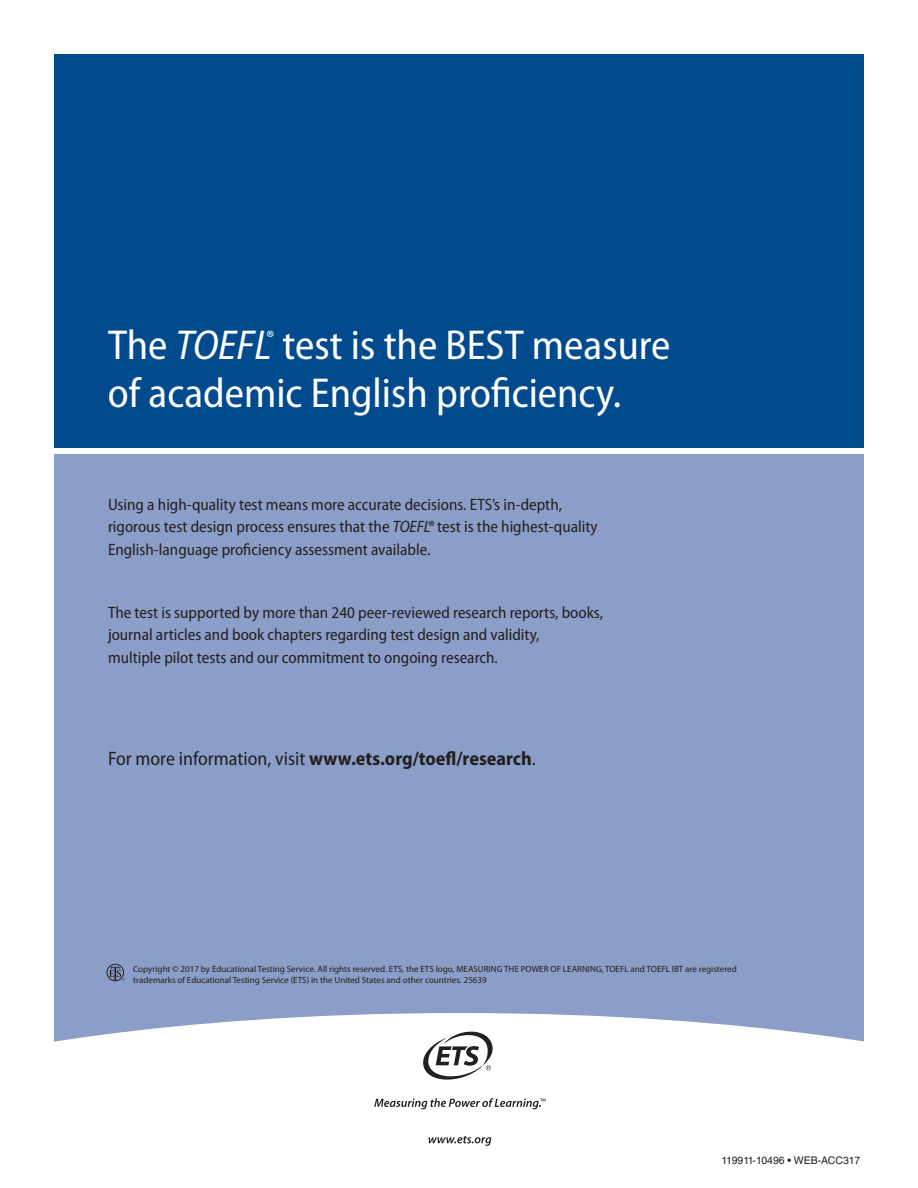
<style>
.page{position:relative;width:918px;height:1188px;background:#fff}
.page>*{position:absolute;margin:0;border:0;box-sizing:border-box;transform-origin:0 0}
.t1{font:semi-condensed 42px/48px "Myriad Pro";color:#fff}
.t2{font:700 semi-condensed 19.5px "Myriad Pro";color:#231f20}
.t3{font:semi-condensed 16.5px/22.5px "Myriad Pro";color:#231f20}
.t4{font:10.5px "Helvetica LT Std";color:#231f20}
.t5{font:9px/10.5px "Myriad Pro";color:#231f20}
.s1{font-style:italic}
.s2{font-weight:400}
</style>
<div class="page">
<div style="left:54px;top:454px;width:810px;height:680px;background:#8b9ec7"></div>
<div style="left:54px;top:54px;width:810px;height:394px;background:#004a8d"></div>
<div style="left:107px;top:964px;width:17px;height:17px;border:1px solid #231f20;border-radius:50%"></div>
<svg style="left:109px;top:967px;width:15px;height:14px"></svg>
<svg style="left:54px;top:1013px;width:810px;height:129px;background:#f6f7fa"></svg>
<svg style="left:422px;top:1030px;width:73px;height:51px;background:#c5c4c4"></svg>
<svg style="left:374px;top:1098px;width:172px;height:11px;background:#c4c3c3"></svg>
<svg style="left:429px;top:1136px;width:62px;height:10px"></svg>
<h2 class="t1" style="left:108px;top:322px;width:564px">The <span class="s1">TOEFL</span><sup>®</sup> test is the BEST measure of academic English proficiency.</h2>
<p class="t3" style="left:108px;top:494px;width:491px">Using a high-quality test means more accurate decisions. ETS’s in-depth, rigorous test design process ensures that the <span class="s1">TOEFL®</span> test is the highest-quality<br>English-language proficiency assessment available.</p>
<p class="t3" style="left:108px;top:602px;width:497px">The test is supported by more than 240 peer-reviewed research reports, books, journal articles and book chapters regarding test design and validity,<br>multiple pilot tests and our commitment to ongoing research.</p>
<p class="t2" style="left:108px;top:748px;width:429px"><span class="s2">For more information, visit</span> www.ets.org/toefl/research<span class="s2">.</span></p>
<p class="t5" style="left:133px;top:964px;width:605px">Copyright © 2017 by Educational Testing Service. All rights reserved. ETS, the ETS logo, MEASURING THE POWER OF LEARNING, TOEFL and TOEFL IBT are registered trademarks of Educational Testing Service (ETS) in the United States and other countries. 25639</p>
<p class="t4" style="left:722px;top:1154px;width:140px">119911-10496 • WEB-ACC317</p>
</div>
